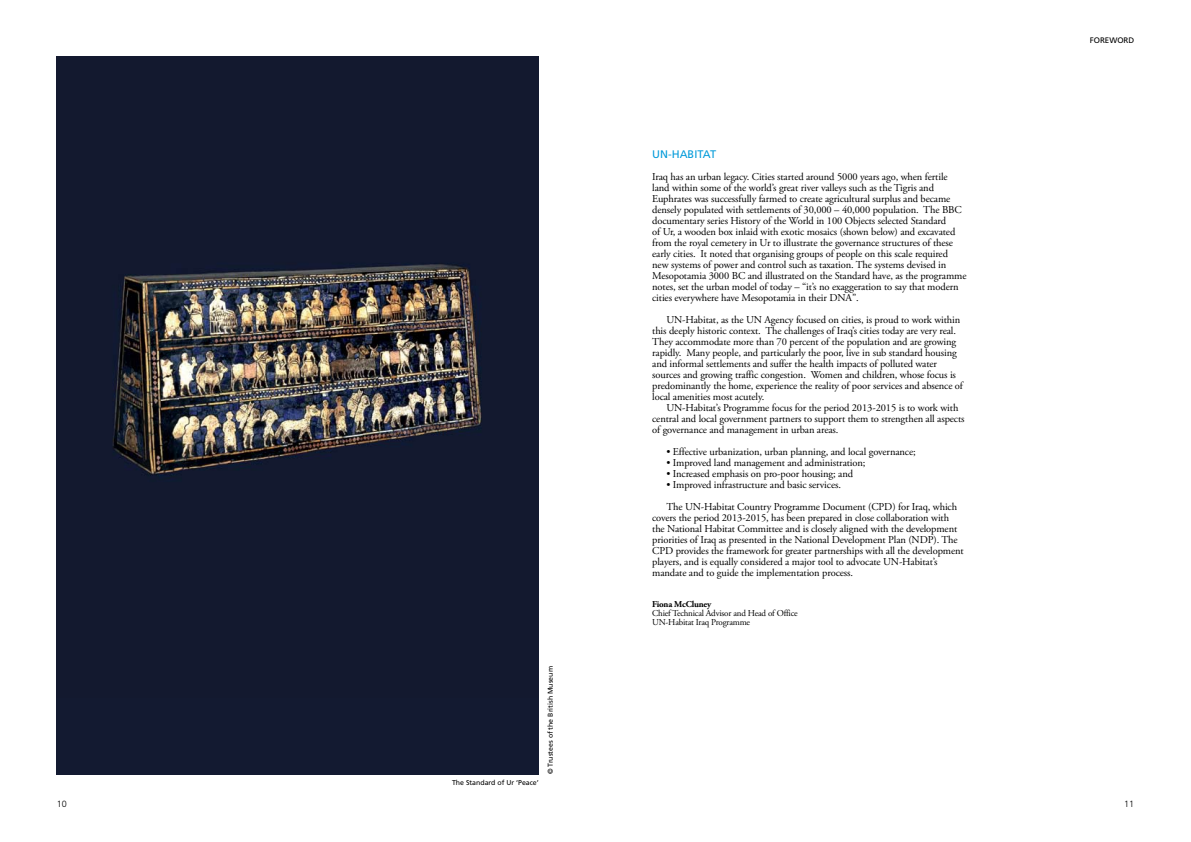
<style>
.page{position:relative;width:1191px;height:842px;background:#fff}
.page>*{position:absolute;margin:0;border:0;box-sizing:border-box;transform-origin:0 0}
.t1{font:11px "Frutiger";color:#009ad9}
.t2{font:10.5px/11px "Adobe Garamond Pro";letter-spacing:-.01em;color:#000}
.t3{font:9px/9px "Adobe Garamond Pro";letter-spacing:-.02em;color:#000}
.t4{font:700 9px "Adobe Garamond Pro";letter-spacing:-.02em;color:#000}
.t5{font:300 9px "Frutiger";color:#000}
.t6{font:8px "Frutiger";color:#000}
.t7{font:7px "Frutiger";color:#000}
</style>
<div class="page">
<div style="left:57px;top:57px;width:482px;height:717px;background:#131a31"></div>
<img style="left:112px;top:263px;width:370px;height:214px">
<p class="t7" style="left:452px;top:779px;width:88px">The Standard of Ur ‘Peace’</p>
<p class="t7" style="left:546px;top:774px;width:110px;rotate:-90deg">© Trustees of the B ritish Museum</p>
<p class="t1" style="left:652px;top:148px;width:49px">UN-Habitat</p>
<p class="t2" style="left:652px;top:172px;width:316px">Iraq has an urban legacy. Cities started around 5000 years ago, when fertile land within some of the world’s great river valleys such as the Tigris and Euphrates was successfully farmed to create agricultural surplus and became densely populated with settlements of 30,000 – 40,000 population. The BBC documentary series History of the World in 100 Objects selected Standard<br>of Ur, a wooden box inlaid with exotic mosaics (shown below) and excavated from the royal cemetery in Ur to illustrate the governance structures of these early cities. It noted that organising groups of people on this scale required new systems of power and control such as taxation. The systems devised in Mesopotamia 3000 BC and illustrated on the Standard have, as the programme notes, set the urban model of today – “it’s no exaggeration to say that modern cities everywhere have Mesopotamia in their DNA”.</p>
<p class="t2" style="left:652px;top:315px;width:312px;text-indent:14px">UN-Habitat, as the UN Agency focused on cities, is proud to work within this deeply historic context. The challenges of Iraq’s cities today are very real.<br>They accommodate more than 70 percent of the population and are growing rapidly. Many people, and particularly the poor, live in sub standard housing and informal settlements and suffer the health impacts of polluted water sources and growing traffic congestion. Women and children, whose focus is predominantly the home, experience the reality of poor services and absence of local amenities most acutely.</p>
<p class="t2" style="left:652px;top:403px;width:314px;text-indent:14px">UN-Habitat’s Programme focus for the period 2013-2015 is to work with central and local government partners to support them to strengthen all aspects of governance and management in urban areas.</p>
<p class="t2" style="left:666px;top:447px;width:251px">• Effective urbanization, urban planning, and local governance;</p>
<p class="t2" style="left:666px;top:458px;width:201px">• Improved land management and administration;</p>
<p class="t2" style="left:666px;top:469px;width:188px">• Increased emphasis on pro-poor housing; and</p>
<p class="t2" style="left:666px;top:474px;width:292px;line-height:22px">• Improved infrastructure and basic services.<br>The UN-Habitat Country Programme Document (CPD) for Iraq, which</p>
<p class="t2" style="left:652px;top:513px;width:313px">covers the period 2013-2015, has been prepared in close collaboration with the National Habitat Committee and is closely aligned with the development priorities of Iraq as presented in the National Development Plan (NDP). The CPD provides the framework for greater partnerships with all the development players, and is equally considered a major tool to advocate UN-Habitat’s mandate and to guide the implementation process.</p>
<p class="t4" style="left:652px;top:599px;width:61px">Fiona McCluney</p>
<p class="t3" style="left:652px;top:609px;width:147px">Chief Technical Advisor and Head of Office<br>UN-Habitat Iraq Programme</p>
<p class="t6" style="left:1089px;top:35px;width:46px">FOREWORD</p>
<p class="t5" style="left:57px;top:798px;width:12px">10</p>
<p class="t5" style="left:1124px;top:798px;width:12px">11</p>
</div>
